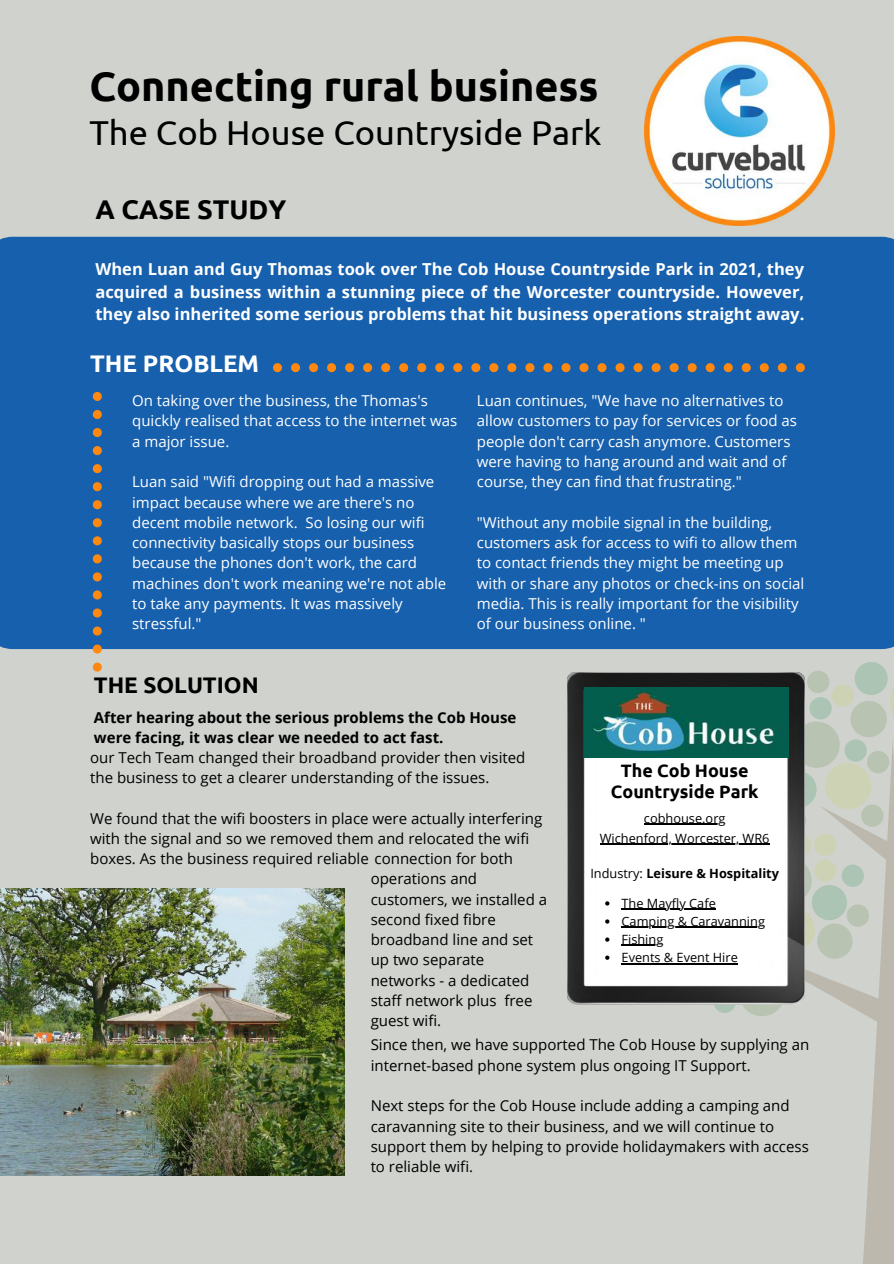
<style>
.page{position:relative;width:894px;height:1264px;background:#fff}
.page>*{position:absolute;margin:0;border:0;box-sizing:border-box;transform-origin:0 0}
.t1{font:700 41.25px "Ubuntu";color:#000}
.t2{font:34.5px "Ubuntu";color:#000}
.t3{font:700 27px "Ubuntu";color:#000}
.t4{font:700 24px "Ubuntu";color:#fff}
.t5{font:700 22.5px "Ubuntu";color:#000}
.t6{font:700 17.85px/21.3px "Ubuntu";color:#000;text-align:center}
.t7{font:700 16.5px/22.5px "Open Sans";color:#fff;text-align:justify}
.t8{font:15px/20.2px "Open Sans";color:#fff}
.t9{font:15px/20.2px "Open Sans";color:#000}
.t10{font:700 15px/20.2px "Open Sans";color:#000}
.t11{font:12.75px/18.1px "Open Sans";color:#000;text-align:center}
.t12{font:700 12.75px "Open Sans";color:#000}
.s1{font-weight:400}
</style>
<div class="page">
<div style="left:0;top:0;width:893px;height:1263px;background:#cfd2cd"></div>
<div style="left:0;top:237px;width:893px;height:412px;background:#1760ad"></div>
<img style="left:644px;top:36px;width:189px;height:189px">
<svg style="left:735px;top:741px;width:158px;height:522px"></svg>
<div style="left:850px;top:700px;width:36px;height:37px;background:#b8c3b2;border-radius:50%"></div>
<svg style="left:738px;top:969px;width:47px;height:47px"></svg>
<svg style="left:765px;top:857px;width:46px;height:46px"></svg>
<div style="left:860px;top:804px;width:23px;height:22px;background:#b8c3b2;border-radius:50%"></div>
<div style="left:866px;top:751px;width:23px;height:22px;background:#b8c3b2;border-radius:50%"></div>
<div style="left:806px;top:670px;width:23px;height:23px;background:#b8c3b2;border-radius:50%"></div>
<div style="left:783px;top:808px;width:22px;height:23px;background:#9c9d9c;border-radius:50%"></div>
<div style="left:846px;top:904px;width:22px;height:22px;background:#b8c3b2;border-radius:50%"></div>
<div style="left:817px;top:923px;width:35px;height:35px;background:#b8c3b2;border-radius:50%"></div>
<div style="left:793px;top:721px;width:46px;height:46px;background:#b8c3b2;border-radius:50%"></div>
<svg style="left:890px;top:689px;width:3px;height:25px"></svg>
<div style="left:831px;top:684px;width:22px;height:22px;background:#ced2b4;border-radius:50%"></div>
<div style="left:813px;top:859px;width:23px;height:22px;background:#ced2b4;border-radius:50%"></div>
<svg style="left:788px;top:833px;width:22px;height:22px"></svg>
<div style="left:813px;top:833px;width:23px;height:22px;background:#ced2b4;border-radius:50%"></div>
<div style="left:824px;top:763px;width:46px;height:46px;background:#ced2b4;border-radius:50%"></div>
<svg style="left:768px;top:906px;width:46px;height:47px"></svg>
<div style="left:844px;top:739px;width:22px;height:22px;background:#acc4b4;border-radius:50%"></div>
<div style="left:809px;top:697px;width:22px;height:22px;background:#acc4b4;border-radius:50%"></div>
<div style="left:713px;top:990px;width:22px;height:22px;background:linear-gradient(to right,#afc1b5,#b2c3b7);border-radius:50%"></div>
<div style="left:841px;top:864px;width:22px;height:23px;background:#acc4b4;border-radius:50%"></div>
<div style="left:854px;top:662px;width:33px;height:33px;background:#acc4b4;border-radius:50%"></div>
<div style="left:811px;top:885px;width:35px;height:35px;background:#acc4b4;border-radius:50%"></div>
<svg style="left:780px;top:771px;width:36px;height:36px"></svg>
<img style="left:567px;top:672px;width:237px;height:332px">
<img style="left:584px;top:687px;width:204px;height:70px">
<hr style="left:643px;top:823px;width:82px;height:1px;background:#000">
<hr style="left:599px;top:843px;width:170px;height:1px;background:#000">
<svg style="left:605px;top:901px;width:4px;height:4px"></svg>
<hr style="left:621px;top:908px;width:94px;height:1px;background:#000">
<svg style="left:605px;top:919px;width:4px;height:4px"></svg>
<hr style="left:621px;top:926px;width:144px;height:1px;background:#000">
<svg style="left:605px;top:937px;width:4px;height:4px"></svg>
<hr style="left:621px;top:944px;width:42px;height:2px;background:#000">
<svg style="left:605px;top:955px;width:4px;height:4px"></svg>
<hr style="left:621px;top:963px;width:116px;height:1px;background:#000">
<svg style="left:273px;top:363px;width:531px;height:9px"></svg>
<img style="left:0;top:888px;width:345px;height:287px">
<svg style="left:93px;top:392px;width:9px;height:279px"></svg>
<h1 class="t1" style="left:89px;top:63px;width:510px">Connecting rural business</h1>
<h2 class="t2" style="left:89px;top:113px;width:513px">The Cob House Countryside Park</h2>
<h3 class="t3" style="left:95px;top:194px;width:192px">A CASE STUDY</h3>
<p class="t7" style="left:95px;top:257px;width:710px">When Luan and Guy Thomas took over The Cob House Countryside Park in 2021, they acquired a business within a stunning piece of the Worcester countryside. However, they also inherited some serious problems that hit business operations straight away.</p>
<h3 class="t4" style="left:90px;top:349px;width:170px">THE PROBLEM</h3>
<p class="t8" style="left:132px;top:390px;width:326px">On taking over the business, the Thomas's quickly realised that access to the internet was a major issue.</p>
<p class="t8" style="left:132px;top:471px;width:315px">Luan said "Wifi dropping out had a massive impact because where we are there's no decent mobile network. So losing our wifi connectivity basically stops our business because the phones don't work, the card machines don't work meaning we're not able to take any payments. It was massively stressful."</p>
<h3 class="t5" style="left:94px;top:672px;width:166px">THE SOLUTION</h3>
<p class="t8" style="left:476px;top:390px;width:321px">Luan continues, "We have no alternatives to allow customers to pay for services or food as people don't carry cash anymore. Customers were having to hang around and wait and of course, they can find that frustrating."</p>
<p class="t8" style="left:476px;top:512px;width:329px">"Without any mobile signal in the building, customers ask for access to wifi to allow them to contact friends they might be meeting up with or share any photos or check-ins on social media. This is really important for the visibility of our business online. "</p>
<p class="t10" style="left:94px;top:706px;width:424px">After hearing about the serious problems the Cob House were facing, it was clear we needed to act fast.</p>
<p class="t9" style="left:90px;top:747px;width:436px">our Tech Team changed their broadband provider then visited the business to get a clearer understanding of the issues.</p>
<p class="t9" style="left:90px;top:807px;width:453px">We found that the wifi boosters in place were actually interfering with the signal and so we removed them and relocated the wifi</p>
<p class="t9" style="left:370px;top:848px;width:178px;text-indent:-280px">boxes. As the business required reliable connection for both operations and customers, we installed a second fixed fibre broadband line and set up two separate networks - a dedicated staff network plus free guest wifi.</p>
<p class="t6" style="left:610px;top:759px;width:149px">The Cob House<br>Countryside Park</p>
<p class="t11" style="left:599px;top:807px;width:171px;line-height:20px">cobhouse.org<br>Wichenford, Worcester, WR6</p>
<p class="t12" style="left:590px;top:864px;width:190px"><span class="s1">Industry:</span> Leisure &amp; Hospitality</p>
<p class="t11" style="left:621px;top:893px;width:145px;text-align:left">The Mayfly Cafe<br>Camping &amp; Caravanning<br>Fishing<br>Events &amp; Event Hire</p>
<p class="t9" style="left:370px;top:1034px;width:440px">Since then, we have supported The Cob House by supplying an internet-based phone system plus ongoing IT Support.</p>
<p class="t9" style="left:370px;top:1095px;width:439px">Next steps for the Cob House include adding a camping and caravanning site to their business, and we will continue to support them by helping to provide holidaymakers with access to reliable wifi.</p>
</div>
